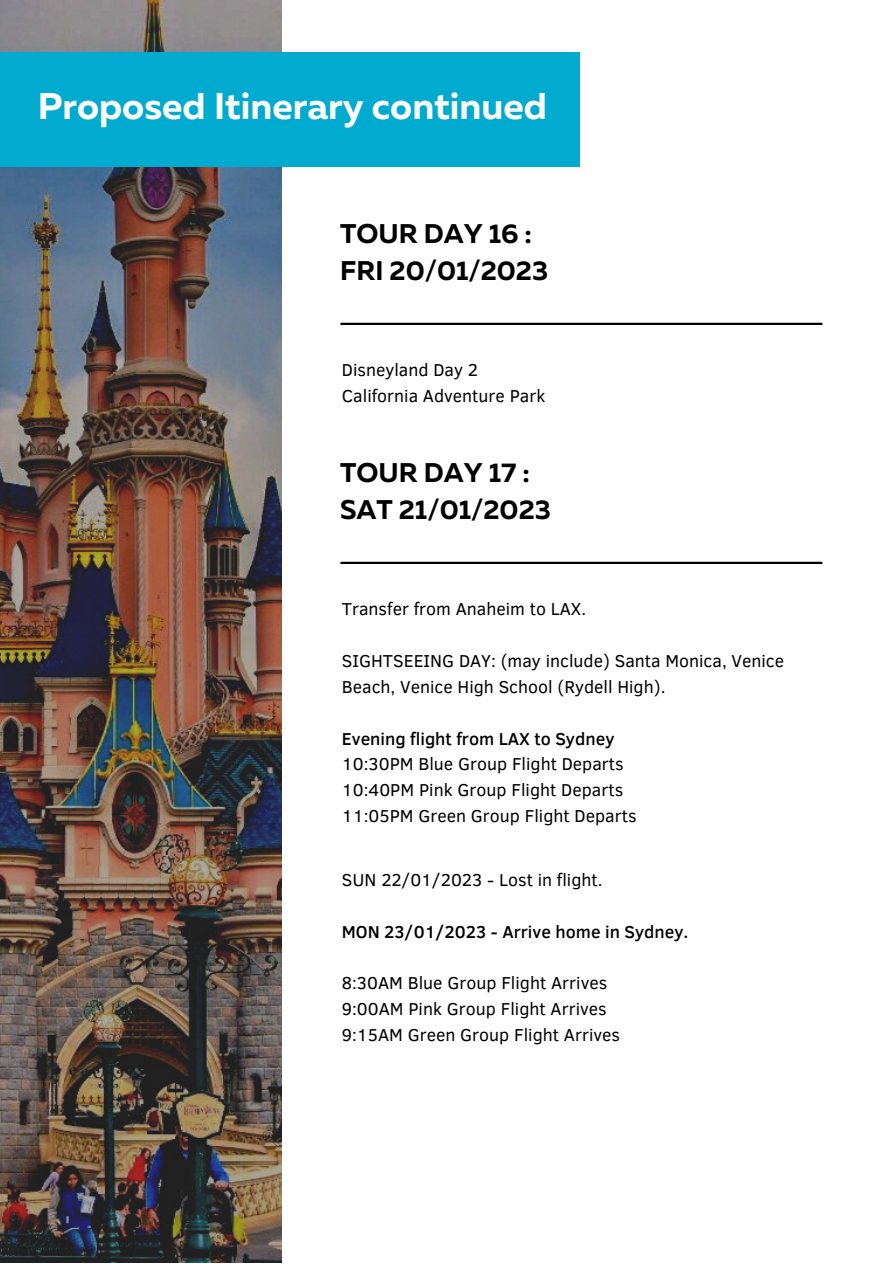
<style>
.page{position:relative;width:893px;height:1264px;background:#fff}
.page>*{position:absolute;margin:0;border:0;box-sizing:border-box;transform-origin:0 0}
.t1{font:700 37.2px "Muller";color:#fff}
.t2{font:700 27px/37px "Muller";color:#000}
.t3{font:17.7px/25.8px "Clear Sans";color:#000}
.t4{font:500 17.7px "Clear Sans";color:#000}
</style>
<div class="page">
<img style="left:0;top:0;width:281px;height:1262px">
<div style="left:0;top:52px;width:579px;height:114px;background:#00abcf"></div>
<hr style="left:341px;top:323px;width:480px;height:2px;background:#000">
<hr style="left:341px;top:561px;width:480px;height:3px;background:#000">
<h1 class="t1" style="left:38px;top:91px;width:511px">Proposed Itinerary continued</h1>
<h2 class="t2" style="left:340px;top:217px;width:209px">TOUR DAY 16 :<br>FRI 20/01/2023</h2>
<p class="t3" style="left:342px;top:356px;width:205px">Disneyland Day 2<br>California Adventure Park</p>
<h2 class="t2" style="left:340px;top:456px;width:212px">TOUR DAY 17 :<br>SAT 21/01/2023</h2>
<p class="t3" style="left:342px;top:595px;width:246px">Transfer from Anaheim to LAX.</p>
<p class="t3" style="left:342px;top:647px;width:444px">SIGHTSEEING DAY: (may include) Santa Monica, Venice<br>Beach, Venice High School (Rydell High).</p>
<p class="t4" style="left:342px;top:725px;width:274px">Evening flight from LAX to Sydney</p>
<p class="t3" style="left:342px;top:750px;width:296px">10:30PM Blue Group Flight Departs<br>10:40PM Pink Group Flight Departs<br>11:05PM Green Group Flight Departs</p>
<p class="t3" style="left:342px;top:865px;width:262px">SUN 22/01/2023 - Lost in flight.</p>
<p class="t4" style="left:342px;top:918px;width:348px">MON 23/01/2023 - Arrive home in Sydney.</p>
<p class="t3" style="left:342px;top:969px;width:280px">8:30AM Blue Group Flight Arrives<br>9:00AM Pink Group Flight Arrives<br>9:15AM Green Group Flight Arrives</p>
</div>
